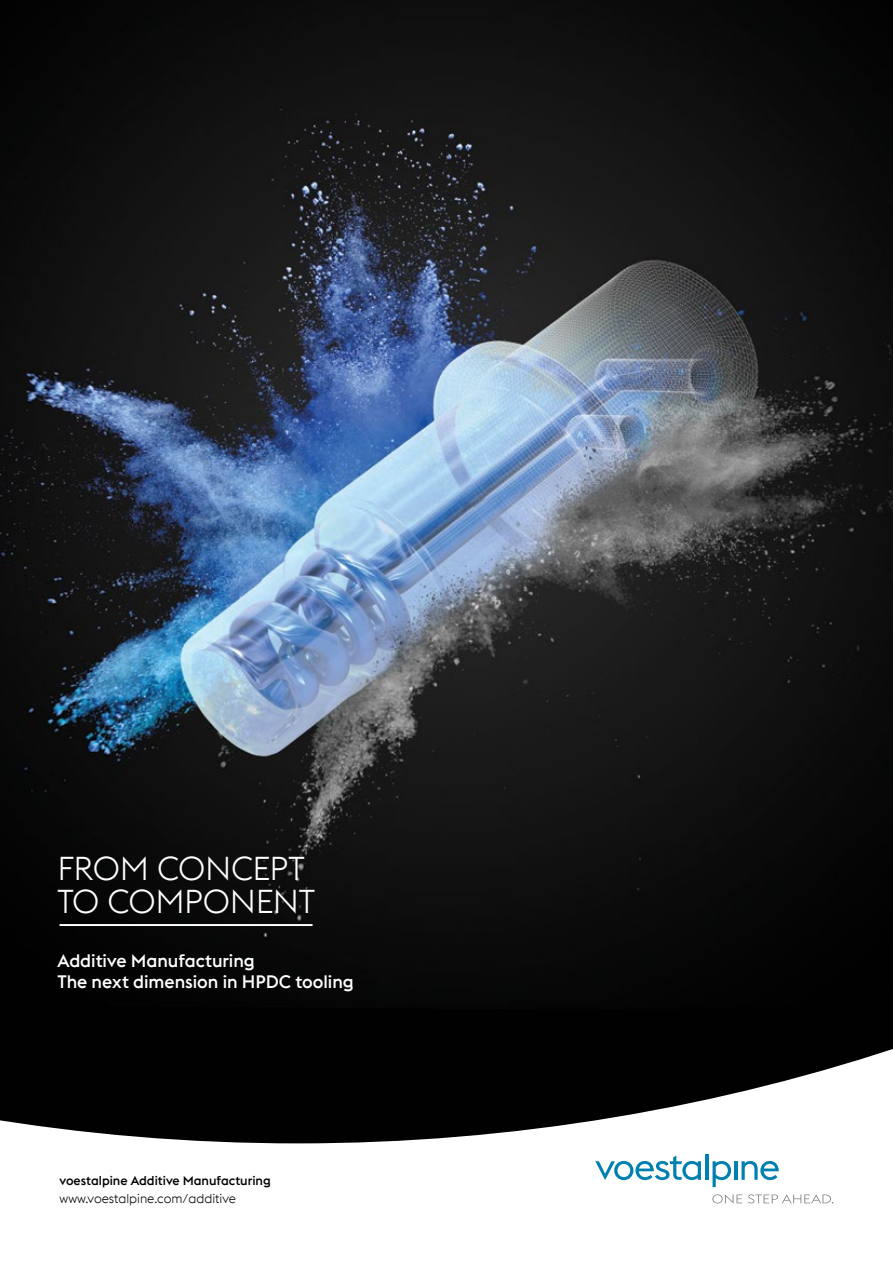
<style>
.page{position:relative;width:893px;height:1263px;background:#fff}
.page>*{position:absolute;margin:0;border:0;box-sizing:border-box;transform-origin:0 0}
.t1{font:300 33px/33px "voestalpine";letter-spacing:-.015em;color:#fff}
.t2{font:500 18px/21px "voestalpine";letter-spacing:-.005em;color:#fff}
.t3{font:500 12.75px "voestalpine";color:#000}
.t4{font:300 12.75px "voestalpine";color:#000}
</style>
<div class="page">
<div style="left:0;top:0;width:893px;height:1144px;background:#010101"></div>
<img style="left:0;top:0;width:893px;height:941px">
<svg style="left:0;top:1049px;width:893px;height:155px;fill:#fff"></svg>
<hr style="left:60px;top:924px;width:253px;height:2px;background:#fff">
<svg style="left:595px;top:1156px;width:106px;height:24px"></svg>
<hr style="left:705px;top:1154px;width:3px;height:26px;background:#0080b0">
<svg style="left:713px;top:1161px;width:18px;height:26px"></svg>
<hr style="left:734px;top:1161px;width:3px;height:19px;background:#0080b0">
<svg style="left:741px;top:1161px;width:38px;height:19px"></svg>
<svg style="left:712px;top:1194px;width:30px;height:9px"></svg>
<svg style="left:748px;top:1194px;width:85px;height:9px"></svg>
<h1 class="t1" style="left:57px;top:852px;width:259px">FROM CONCEPT<br>TO COMPONENT</h1>
<p class="t2" style="left:57px;top:950px;width:298px">Additive Manufacturing<br>The next dimension in HPDC tooling</p>
<p class="t3" style="left:60px;top:1173px;width:213px">voestalpine Additive Manufacturing</p>
<p class="t4" style="left:60px;top:1191px;width:178px">www.voestalpine.com/additive</p>
</div>
